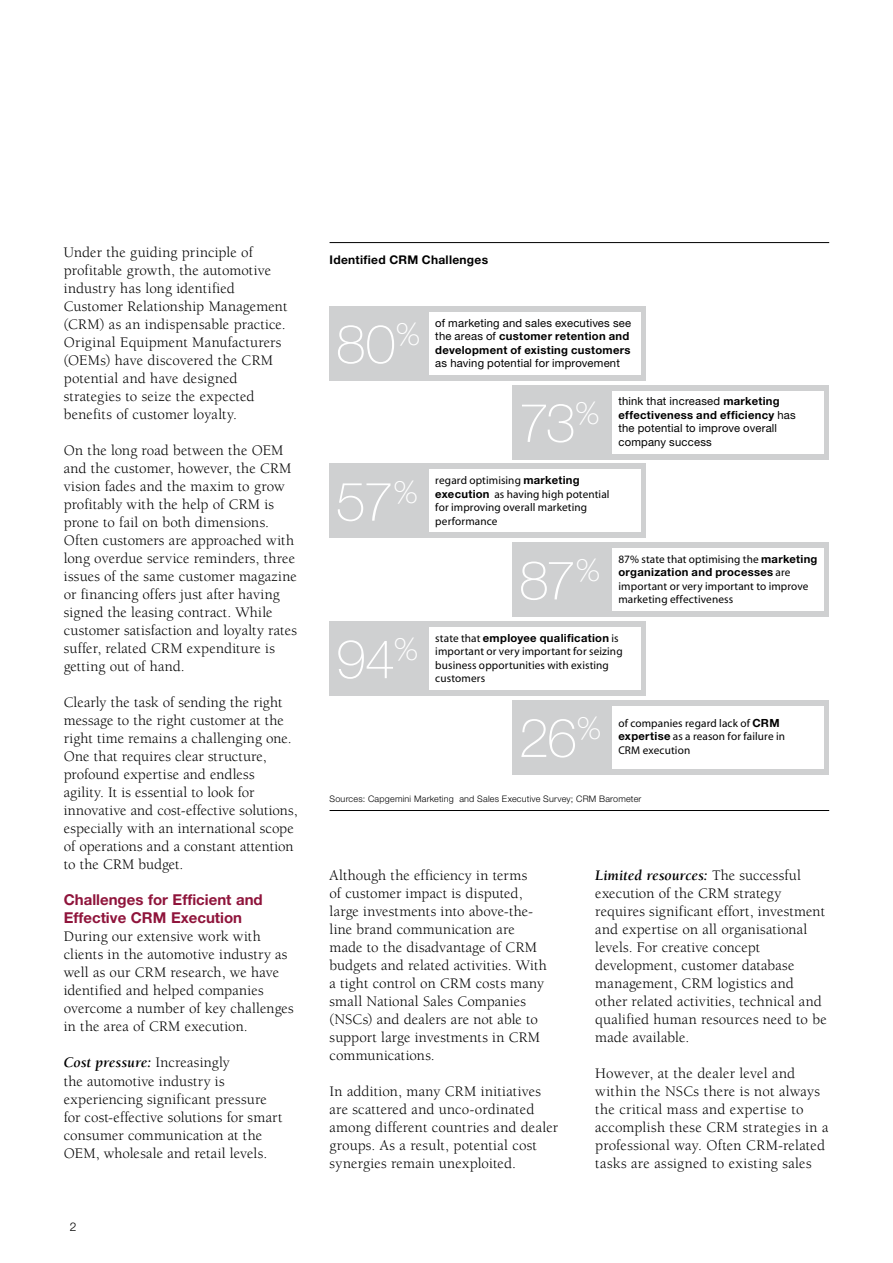
<style>
.page{position:relative;width:893px;height:1263px;background:#fff}
.page>*{position:absolute;margin:0;border:0;box-sizing:border-box;transform-origin:0 0}
.t1{font:100 54px "Helvetica Neue LT Std";letter-spacing:-.04em;color:#fff}
.t2{font:15px/18px "Berkeley";letter-spacing:.01em;color:#000}
.t3{font:700 15px/18px "Helvetica Neue LT Std";color:#8f143b}
.t4{font:700 12px "Helvetica Neue LT Std";letter-spacing:.025em;color:#000}
.t5{font:11.25px/13.5px "Myriad";letter-spacing:.01em;color:#000}
.t6{font:700 11.25px/13.5px "Helvetica Neue LT Std";letter-spacing:.025em;color:#000}
.t7{font:11.25px/13.5px "Helvetica Neue LT Std";letter-spacing:.015em;color:#000}
.t8{font:300 9px "Helvetica Neue LT Std";letter-spacing:.025em;color:#000}
.s1{font-weight:700;font-style:italic}
.s2{font-weight:400}
.s3{font-weight:700}
.s4{font-family:"Helvetica Neue LT Std";font-weight:700}
.s5{font-family:"Myriad";font-weight:400}
</style>
<div class="page">
<hr style="left:330px;top:242px;width:499px;height:1px;background:#000">
<hr style="left:330px;top:810px;width:499px;height:1px;background:#000">
<div style="left:330px;top:306px;width:316px;height:74px;background:#cfd0d1"></div>
<div style="left:430px;top:312px;width:211px;height:63px;background:#fff"></div>
<div style="left:513px;top:385px;width:316px;height:74px;background:#cfd0d1"></div>
<div style="left:613px;top:391px;width:211px;height:62px;background:#fff"></div>
<div style="left:330px;top:464px;width:316px;height:74px;background:#cfd0d1"></div>
<div style="left:430px;top:469px;width:211px;height:63px;background:#fff"></div>
<div style="left:513px;top:700px;width:316px;height:74px;background:#cfd0d1"></div>
<div style="left:613px;top:706px;width:211px;height:62px;background:#fff"></div>
<div style="left:513px;top:543px;width:316px;height:74px;background:#cfd0d1"></div>
<div style="left:613px;top:548px;width:211px;height:63px;background:#fff"></div>
<div style="left:330px;top:621px;width:316px;height:74px;background:#cfd0d1"></div>
<div style="left:430px;top:627px;width:211px;height:63px;background:#fff"></div>
<p class="t2" style="left:64px;top:244px;width:225px">Under the guiding principle of profitable growth, the automotive industry has long identified<br>Customer Relationship Management (CRM) as an indispensable practice.<br>Original Equipment Manufacturers (OEMs) have discovered the CRM potential and have designed strategies to seize the expected benefits of customer loyalty.</p>
<p class="t2" style="left:64px;top:442px;width:235px">On the long road between the OEM and the customer, however, the CRM vision fades and the maxim to grow profitably with the help of CRM is prone to fail on both dimensions.<br>Often customers are approached with long overdue service reminders, three issues of the same customer magazine or financing offers just after having signed the leasing contract. While customer satisfaction and loyalty rates suffer, related CRM expenditure is getting out of hand.</p>
<p class="t2" style="left:64px;top:694px;width:235px">Clearly the task of sending the right message to the right customer at the right time remains a challenging one.<br>One that requires clear structure, profound expertise and endless agility. It is essential to look for innovative and cost-effective solutions, especially with an international scope of operations and a constant attention to the CRM budget.</p>
<p class="t3" style="left:64px;top:891px;width:200px">Challenges for Efficient and<br>Effective CRM Execution</p>
<p class="t2" style="left:64px;top:928px;width:232px">During our extensive work with clients in the automotive industry as well as our CRM research, we have identified and helped companies overcome a number of key challenges in the area of CRM execution.</p>
<p class="t2" style="left:64px;top:1054px;width:220px"><span class="s1">Cost pressure:</span> Increasingly<br>the automotive industry is experiencing significant pressure for cost-effective solutions for smart consumer communication at the OEM, wholesale and retail levels.</p>
<p class="t4" style="left:330px;top:252px;width:160px">Identified CRM Challenges</p>
<h1 class="t1" style="left:336px;top:313px;width:86px">80<sup>%</sup></h1>
<p class="t6" style="left:435px;top:316px;width:197px"><span class="s2">of marketing and sales executives see the areas of</span> customer retention and development of existing customers</p>
<p class="t7" style="left:435px;top:356px;width:186px">as having potential for improvement</p>
<h1 class="t1" style="left:519px;top:392px;width:82px">73<sup>%</sup></h1>
<p class="t7" style="left:618px;top:394px;width:179px">think that increased <span class="s3">marketing effectiveness and efficiency</span> has the potential to improve overall company success</p>
<h1 class="t1" style="left:336px;top:471px;width:84px">57<sup>%</sup></h1>
<p class="t5" style="left:435px;top:474px;width:176px">regard optimising <span class="s4">marketing execution</span> as having high potential for improving overall marketing performance</p>
<h1 class="t1" style="left:519px;top:549px;width:83px">87<sup>%</sup></h1>
<p class="t5" style="left:618px;top:553px;width:201px">87% state that optimising the <span class="s4">marketing</span></p>
<p class="t6" style="left:618px;top:565px;width:174px">organization and processes <span class="s5">are</span></p>
<p class="t5" style="left:618px;top:580px;width:192px">important or very important to improve marketing effectiveness</p>
<h1 class="t1" style="left:336px;top:628px;width:84px">94<sup>%</sup></h1>
<p class="t6" style="left:435px;top:631px;width:185px"><span class="s5">state that</span> employee qualification <span class="s5">is</span></p>
<p class="t5" style="left:435px;top:645px;width:189px">important or very important for seizing business opportunities with existing customers</p>
<h1 class="t1" style="left:519px;top:707px;width:84px">26<sup>%</sup></h1>
<p class="t5" style="left:618px;top:717px;width:168px">of companies regard lack of <span class="s4">CRM expertise</span> as a reason for failure in<br>CRM execution</p>
<p class="t8" style="left:330px;top:793px;width:313px">Sources: Capgemini Marketing and Sales Executive Survey; CRM Barometer</p>
<p class="t2" style="left:330px;top:867px;width:219px">Although the efficiency in terms<br>of customer impact is disputed, large investments into above-the&shy;line brand communication are made to the disadvantage of CRM budgets and related activities. With a tight control on CRM costs many small National Sales Companies (NSCs) and dealers are not able to support large investments in CRM communications.</p>
<p class="t2" style="left:330px;top:1083px;width:230px">In addition, many CRM initiatives are scattered and unco-ordinated among different countries and dealer groups. As a result, potential cost synergies remain unexploited.</p>
<p class="t2" style="left:595px;top:867px;width:233px"><span class="s1">Limited resources:</span> The successful execution of the CRM strategy requires significant effort, investment and expertise on all organisational levels. For creative concept development, customer database management, CRM logistics and other related activities, technical and qualified human resources need to be made available.</p>
<p class="t2" style="left:595px;top:1065px;width:235px">However, at the dealer level and within the NSCs there is not always the critical mass and expertise to accomplish these CRM strategies in a professional way. Often CRM-related tasks are assigned to existing sales</p>
</div>
